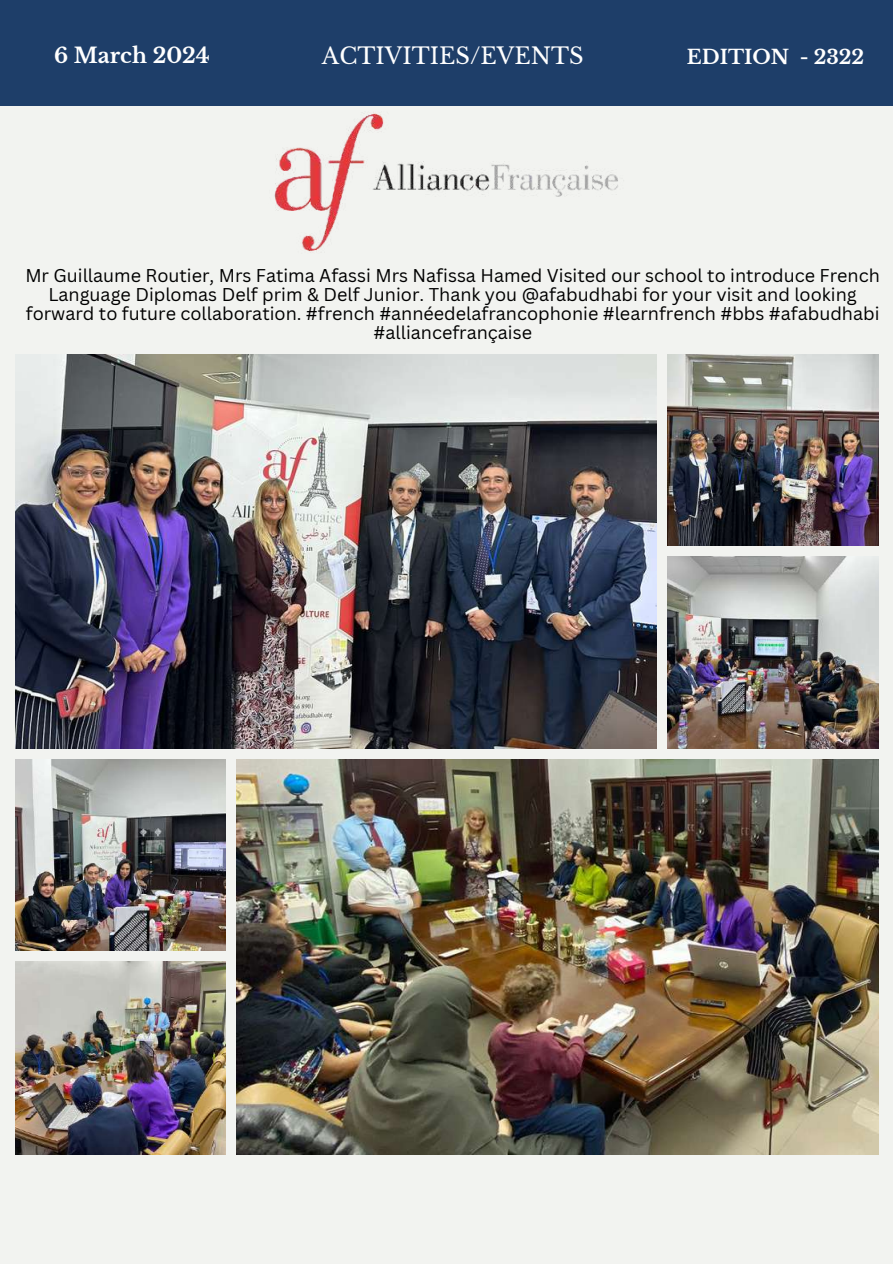
<style>
.page{position:relative;width:893px;height:1264px;background:#fff}
.page>*{position:absolute;margin:0;border:0;box-sizing:border-box;transform-origin:0 0}
.t1{font:22.5px "Libre Baskerville";color:#fff}
.t2{font:700 21px "Libre Baskerville";color:#fff}
.t3{font:700 19.5px "Libre Baskerville";color:#fff}
.t4{font:18px/19.2px "Canva Sans";color:#000;text-align:center}
</style>
<div class="page">
<div style="left:0;top:0;width:892px;height:1263px;background:#f2f3f0"></div>
<img style="left:16px;top:354px;width:640px;height:394px">
<img style="left:667px;top:354px;width:211px;height:191px">
<img style="left:667px;top:556px;width:211px;height:192px">
<img style="left:16px;top:759px;width:209px;height:191px">
<img style="left:236px;top:759px;width:642px;height:395px">
<img style="left:16px;top:961px;width:209px;height:193px">
<div style="left:0;top:0;width:892px;height:106px;background:#1e3e69"></div>
<img style="left:274px;top:112px;width:344px;height:141px">
<p class="t2" style="left:54px;top:43px;width:157px">6 March 2024</p>
<p class="t1" style="left:322px;top:43px;width:263px">ACTIVITIES/EVENTS</p>
<p class="t3" style="left:686px;top:45px;width:179px">EDITION - 2322</p>
<p class="t4" style="left:25px;top:265px;width:855px">Mr Guillaume Routier, Mrs Fatima Afassi Mrs Nafissa Hamed Visited our school to introduce French Language Diplomas Delf prim &amp; Delf Junior. Thank you @afabudhabi for your visit and looking forward to future collaboration. #french #annéedelafrancophonie #learnfrench #bbs #afabudhabi #alliancefrançaise</p>
</div>
